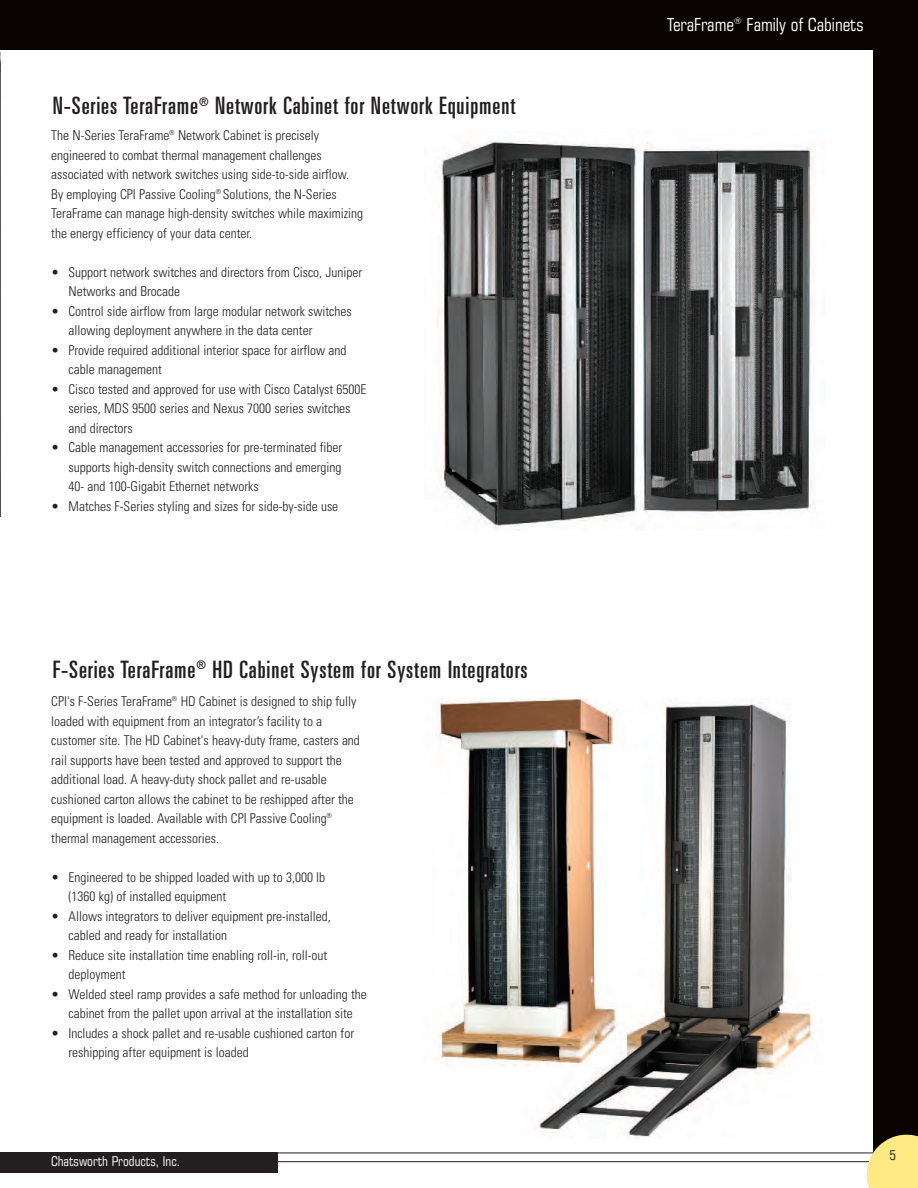
<style>
.page{position:relative;width:918px;height:1188px;background:#fff}
.page>*{position:absolute;margin:0;border:0;box-sizing:border-box;transform-origin:0 0}
.t1{font:ultra-condensed 24px "Univers LT Std";letter-spacing:.035em;color:#231f20}
.t2{font:condensed 18px "Square 721 BT";color:#fff}
.t3{font:300 condensed 13.5px/19.5px "Univers LT Std";color:#231f20}
.t4{font:condensed 13.5px "Square 721 BT";color:#fff}
.t5{font:condensed 13.5px "Square 721 BT";color:#231f20}
</style>
<div class="page">
<div style="left:873px;top:16px;width:45px;height:1138px;background:#080302"></div>
<hr style="left:0;top:42px;width:1px;height:597px;background:#231f20">
<img style="left:0;top:51px;width:1px;height:466px">
<img style="left:437px;top:141px;width:378px;height:390px">
<img style="left:435px;top:698px;width:387px;height:441px">
<hr style="left:0;top:1153px;width:918px;height:1px;background:#231f20">
<hr style="left:0;top:1161px;width:918px;height:1px;background:#231f20">
<div style="left:0;top:1152px;width:278px;height:21px;background:#231f20"></div>
<svg style="left:867px;top:1135px;width:51px;height:53px"></svg>
<div style="left:888px;top:1148px;width:30px;height:29px;background:#ffe982"></div>
<div style="left:0;top:0;width:918px;height:50px;background:#080302"></div>
<h1 class="t1" style="left:53px;top:97px;width:464px">N-Series TeraFrame<sup>®</sup> Network Cabinet for Network Equipment</h1>
<p class="t3" style="left:51px;top:127px;width:313px">The N-Series TeraFrame<sup>®</sup> Network Cabinet is precisely engineered to combat thermal management challenges associated with network switches using side-to-side airflow.<br>By employing CPI Passive Cooling<sup>®</sup> Solutions, the N-Series TeraFrame can manage high-density switches while maximizing the energy efficiency of your data center.</p>
<p class="t3" style="left:69px;top:263px;width:295px;text-indent:-17px">• Support network switches and directors from Cisco, Juniper<br>Networks and Brocade</p>
<p class="t3" style="left:69px;top:302px;width:285px;text-indent:-17px">• Control side airflow from large modular network switches allowing deployment anywhere in the data center</p>
<p class="t3" style="left:69px;top:341px;width:279px;text-indent:-17px">• Provide required additional interior space for airflow and cable management</p>
<p class="t3" style="left:69px;top:380px;width:300px;text-indent:-17px">• Cisco tested and approved for use with Cisco Catalyst 6500E series, MDS 9500 series and Nexus 7000 series switches and directors</p>
<p class="t3" style="left:69px;top:439px;width:275px;text-align:justify;text-indent:-17px">• Cable management accessories for pre-terminated fiber supports high-density switch connections and emerging 40- and 100-Gigabit Ethernet networks</p>
<p class="t3" style="left:51px;top:497px;width:288px">• Matches F-Series styling and sizes for side-by-side use</p>
<h1 class="t1" style="left:53px;top:660px;width:476px">F-Series TeraFrame<sup>®</sup> HD Cabinet System for System Integrators</h1>
<p class="t3" style="left:51px;top:693px;width:310px">CPI's F-Series TeraFrame<sup>®</sup> HD Cabinet is designed to ship fully loaded with equipment from an integrator’s facility to a customer site. The HD Cabinet's heavy-duty frame, casters and rail supports have been tested and approved to support the additional load. A heavy-duty shock pallet and re-usable cushioned carton allows the cabinet to be reshipped after the equipment is loaded. Available with CPI Passive Cooling<sup>® </sup>thermal management accessories.</p>
<p class="t3" style="left:69px;top:869px;width:258px;text-indent:-17px">• Engineered to be shipped loaded with up to 3,000 lb (1360 kg) of installed equipment</p>
<p class="t3" style="left:68px;top:908px;width:264px;text-indent:-17px">• Allows integrators to deliver equipment pre-installed, cabled and ready for installation</p>
<p class="t3" style="left:68px;top:947px;width:260px;text-indent:-17px">• Reduce site installation time enabling roll-in, roll-out deployment</p>
<p class="t3" style="left:51px;top:986px;width:317px;text-align:center">• Welded steel ramp provides a safe method for unloading the cabinet from the pallet upon arrival at the installation site</p>
<p class="t3" style="left:68px;top:1024px;width:287px;text-indent:-17px">• Includes a shock pallet and re-usable cushioned carton for reshipping after equipment is loaded</p>
<p class="t4" style="left:51px;top:1156px;width:131px">Chatsworth Products, Inc.</p>
<h2 class="t2" style="left:667px;top:18px;width:198px">TeraFrame<sup>®</sup> Family of Cabinets</h2>
<p class="t5" style="left:890px;top:1150px;width:8px">5</p>
</div>
